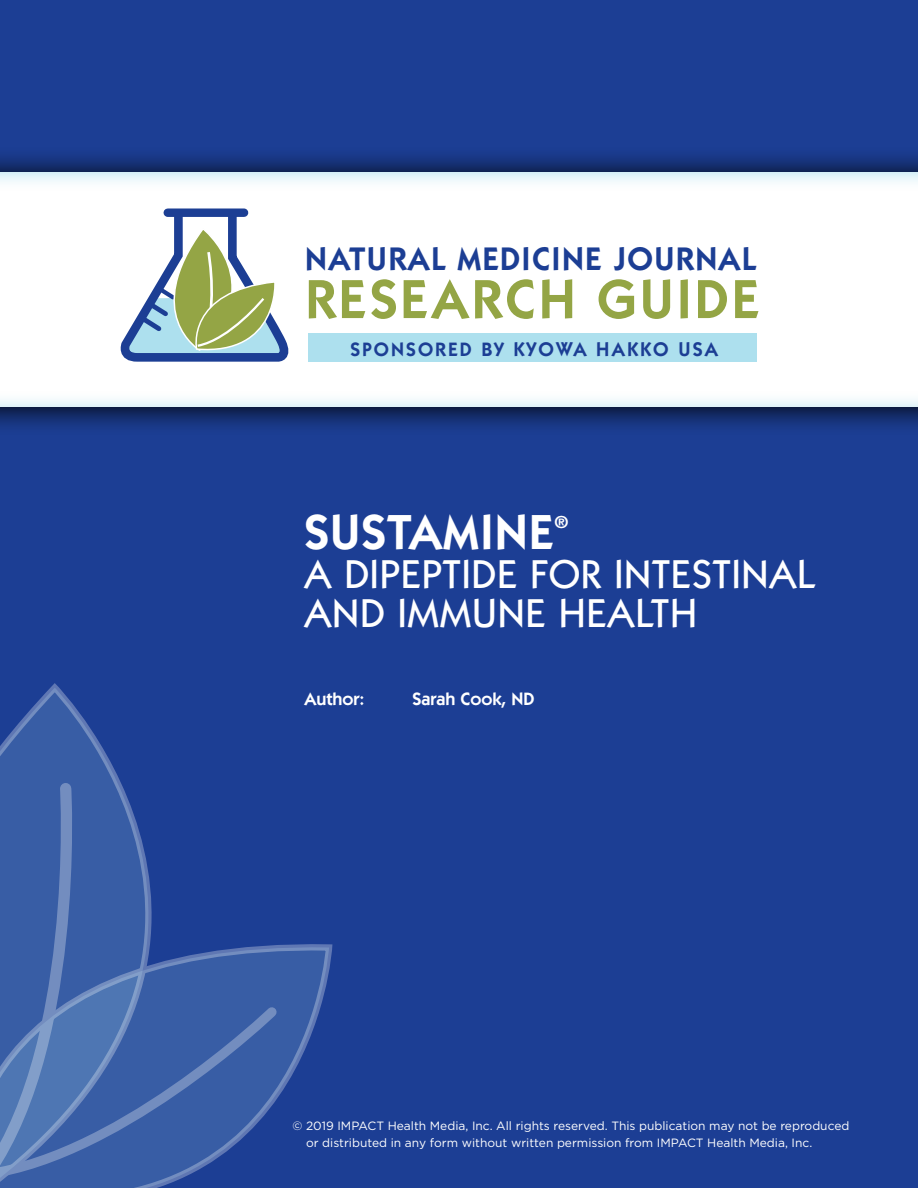
<style>
.page{position:relative;width:918px;height:1188px;background:#1c3e94}
.page>*{position:absolute;margin:0;border:0;box-sizing:border-box;transform-origin:0 0}
.t1{font:600 55.35px "Itc Kabel";letter-spacing:.055em;color:#94a545}
.t2{font:600 49.5px "Itc Kabel";letter-spacing:.02em;color:#fff}
.t3{font:500 40.5px/39px "Itc Kabel";letter-spacing:.02em;color:#fff}
.t4{font:600 32.85px "Itc Kabel";letter-spacing:.04em;color:#1c3e94}
.t5{font:600 19.8px "Itc Kabel";letter-spacing:.105em;color:#1c3e94}
.t6{font:600 18px "Itc Kabel";color:#fff}
.t7{font:600 17.55px "Itc Kabel";color:#fff}
.t8{font:12px/16.5px "Gotham";color:#fff}
.s1{font-size:19.5px}
</style>
<div class="page">
<svg style="left:0;top:155px;width:918px;height:272px"></svg>
<svg style="left:0;top:159px;width:918px;height:249px;background:#eceff3"></svg>
<svg style="left:117px;top:205px;width:172px;height:171px;background:#bbc9c3"></svg>
<svg style="left:0;top:683px;width:152px;height:258px"></svg>
<svg style="left:0;top:777px;width:81px;height:164px;background:#3f63a8"></svg>
<svg style="left:0;top:941px;width:333px;height:247px"></svg>
<svg style="left:0;top:1002px;width:281px;height:184px;background:#4366aa"></svg>
<div style="left:308px;top:333px;width:449px;height:29px;background:#ade0ee"></div>
<h3 class="t4" style="left:305px;top:239px;width:453px">NATURAL MEDICINE JOURNAL</h3>
<h1 class="t1" style="left:305px;top:267px;width:455px">RESEARCH GUIDE</h1>
<h3 class="t5" style="left:350px;top:337px;width:369px"><span class="s1">SPONSORED BY</span> KYOWA HAKKO USA</h3>
<h2 class="t2" style="left:304px;top:503px;width:251px">SUSTAMINE</h2>
<h3 class="t7" style="left:555px;top:512px;width:15px">®</h3>
<h3 class="t3" style="left:304px;top:554px;width:512px">A DIPEPTIDE FOR INTESTINAL<br>AND IMMUNE HEALTH</h3>
<h3 class="t6" style="left:304px;top:689px;width:62px">AUTHOR:</h3>
<h3 class="t6" style="left:412px;top:689px;width:111px">SARAH COOK, ND</h3>
<p class="t8" style="left:306px;top:1117px;width:545px;text-indent:-14px">© 2019 IMPACT Health Media, Inc. All rights reserved. This publication may not be reproduced or distributed in any form without written permission from IMPACT Health Media, Inc.</p>
</div>
